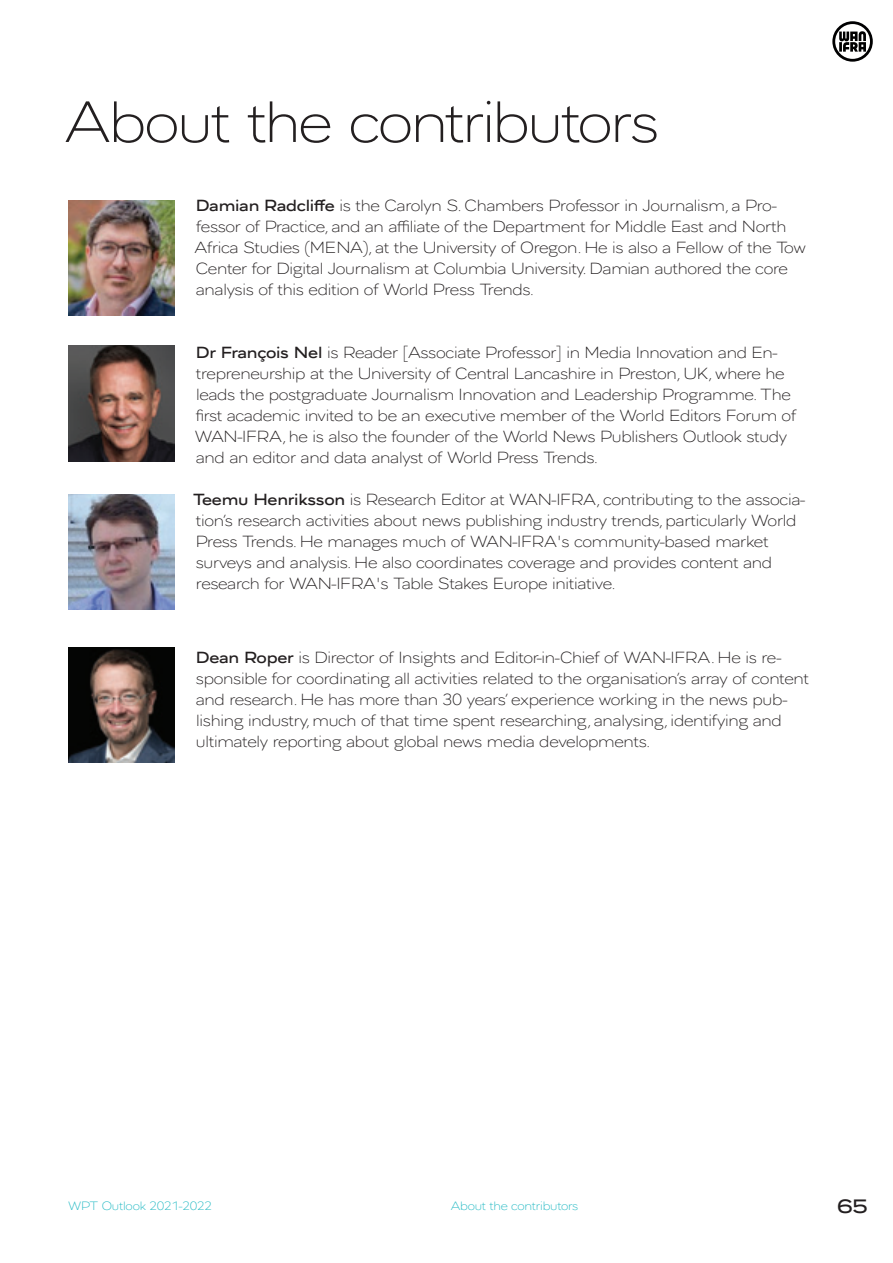
<style>
.page{position:relative;width:893px;height:1263px;background:#fff}
.page>*{position:absolute;margin:0;border:0;box-sizing:border-box;transform-origin:0 0}
.t1{font:200 54px "Aiglon Pro Wide";letter-spacing:-.04em;color:#231f20}
.t2{font:600 18px "Aiglon Pro Wide";color:#231f20}
.t3{font:200 15px/21px "Aiglon Pro Wide";letter-spacing:-.02em;color:#231f20}
.t4{font:200 11.25px "Aiglon Pro Wide";letter-spacing:-.02em;color:#25bac4}
.s1{font-weight:600}
</style>
<div class="page">
<svg style="left:832px;top:21px;width:41px;height:41px"></svg>
<img style="left:68px;top:200px;width:106px;height:116px">
<img style="left:68px;top:346px;width:106px;height:115px">
<img style="left:68px;top:494px;width:106px;height:116px">
<img style="left:68px;top:647px;width:106px;height:116px">
<h1 class="t1" style="left:64px;top:78px;width:597px">About the contributors</h1>
<p class="t3" style="left:194px;top:194px;width:613px"><span class="s1">Damian Radcliffe</span> is the Carolyn S. Chambers Professor in Journalism, a Pro&shy;fessor of Practice, and an affiliate of the Department for Middle East and North Africa Studies (MENA), at the University of Oregon. He is also a Fellow of the Tow Center for Digital Journalism at Columbia University. Damian authored the core analysis of this edition of World Press Trends.</p>
<p class="t3" style="left:195px;top:341px;width:603px"><span class="s1">Dr François Nel</span> is Reader [Associate Professor] in Media Innovation and En&shy;trepreneurship at the University of Central Lancashire in Preston, UK, where he leads the postgraduate Journalism Innovation and Leadership Programme. The first academic invited to be an executive member of the World Editors Forum of WAN-IFRA, he is also the founder of the World News Publishers Outlook study and an editor and data analyst of World Press Trends.</p>
<p class="t3" style="left:193px;top:488px;width:613px"><span class="s1">Teemu Henriksson</span> is Research Editor at WAN-IFRA, contributing to the associa&shy;tion’s research activities about news publishing industry trends, particularly World Press Trends. He manages much of WAN-IFRA's community-based market surveys and analysis. He also coordinates coverage and provides content and research for WAN-IFRA's Table Stakes Europe initiative.</p>
<p class="t3" style="left:196px;top:645px;width:615px"><span class="s1">Dean Roper</span> is Director of Insights and Editor-in-Chief of WAN-IFRA. He is re&shy;sponsible for coordinating all activities related to the organisation’s array of content and research. He has more than 30 years’ experience working in the news pub&shy;lishing industry, much of that time spent researching, analysing, identifying and ultimately reporting about global news media developments.</p>
<p class="t4" style="left:68px;top:1196px;width:146px">WPT Outlook 2021-2022</p>
<p class="t4" style="left:451px;top:1196px;width:129px">About the contributors</p>
<p class="t2" style="left:837px;top:1191px;width:32px">65</p>
</div>
